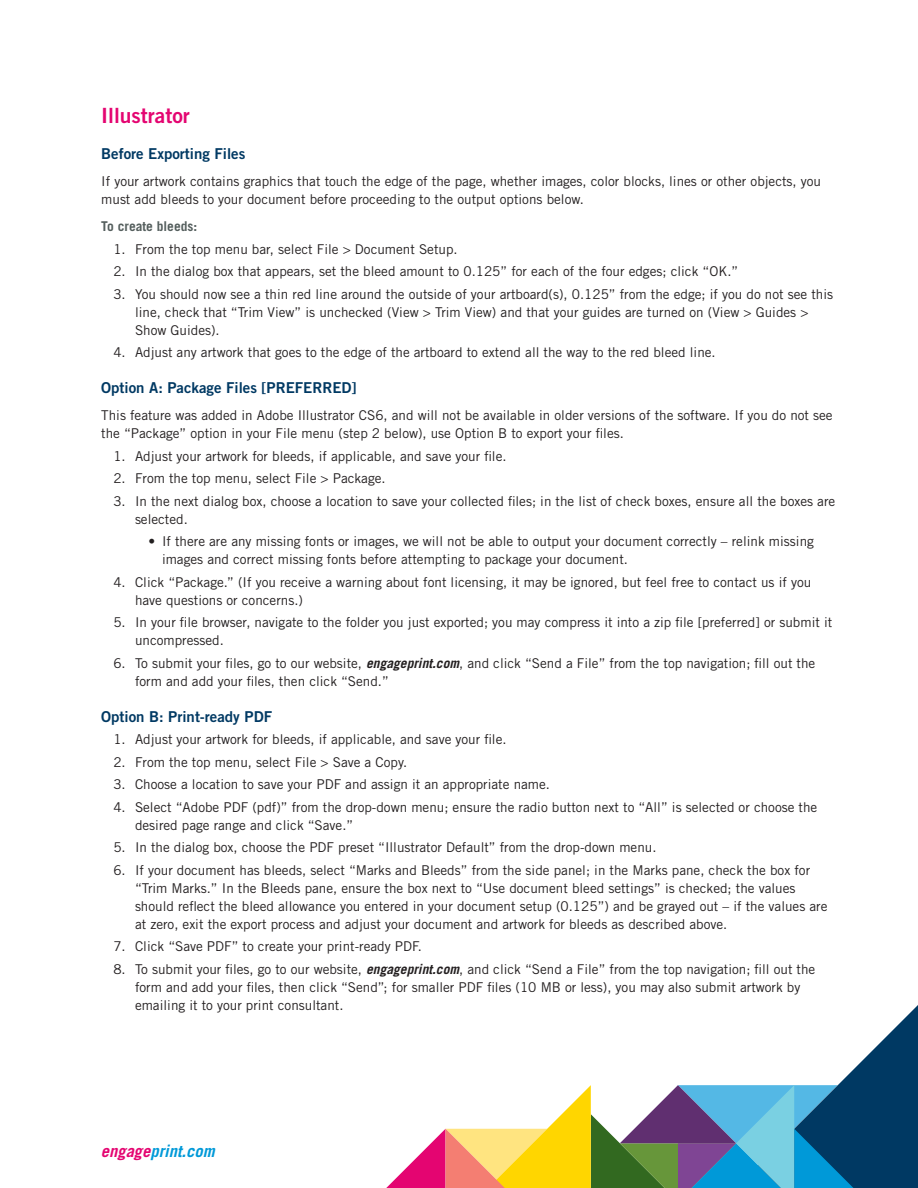
<style>
.page{position:relative;width:918px;height:1188px;background:#fff}
.page>*{position:absolute;margin:0;border:0;box-sizing:border-box;transform-origin:0 0}
.t1{font:21px "Trade Gothic LT Std Bd 2";color:#e40571}
.t2{font:italic 700 16.5px "Trade Gothic LT Std";color:#0099d8}
.t3{font:15px "Trade Gothic LT Std Bd 2";color:#003963}
.t4{font:13.5px/18px "Trade Gothic LT Std";color:#231f20}
.t5{font:700 13.5px "Trade Gothic LT Std";color:#555f5e}
.s1{font-weight:700;font-style:italic}
.s2{color:#e40571}
</style>
<div class="page">
<svg style="left:386px;top:1005px;width:532px;height:183px"></svg>
<h1 class="t1" style="left:101px;top:103px;width:90px">Illustrator</h1>
<p class="t3" style="left:101px;top:145px;width:146px">Before Exporting Files</p>
<p class="t4" style="left:101px;top:172px;width:721px">If your artwork contains graphics that touch the edge of the page, whether images, color blocks, lines or other objects, you must add bleeds to your document before proceeding to the output options below.</p>
<p class="t5" style="left:101px;top:218px;width:98px">To create bleeds:</p>
<p class="t4" style="left:113px;top:240px;width:346px">1. From the top menu bar, select File &gt; Document Setup.</p>
<p class="t4" style="left:113px;top:262px;width:626px">2. In the dialog box that appears, set the bleed amount to 0.125” for each of the four edges; click “OK.”</p>
<p class="t4" style="left:135px;top:285px;width:700px;text-indent:-22px">3. You should now see a thin red line around the outside of your artboard(s), 0.125” from the edge; if you do not see this line, check that “Trim View” is unchecked (View &gt; Trim View) and that your guides are turned on (View &gt; Guides &gt;<br>Show Guides).</p>
<p class="t4" style="left:113px;top:343px;width:604px">4. Adjust any artwork that goes to the edge of the artboard to extend all the way to the red bleed line.</p>
<p class="t3" style="left:101px;top:379px;width:257px">Option A: Package Files [PREFERRED]</p>
<p class="t4" style="left:101px;top:406px;width:733px">This feature was added in Adobe Illustrator CS6, and will not be available in older versions of the software. If you do not see the “Package” option in your File menu (step 2 below), use Option B to export your files.</p>
<p class="t4" style="left:113px;top:447px;width:395px">1. Adjust your artwork for bleeds, if applicable, and save your file.</p>
<p class="t4" style="left:113px;top:469px;width:274px">2. From the top menu, select File &gt; Package.</p>
<p class="t4" style="left:135px;top:492px;width:702px;text-indent:-22px">3. In the next dialog box, choose a location to save your collected files; in the list of check boxes, ensure all the boxes are selected.</p>
<p class="t4" style="left:162px;top:532px;width:653px;text-indent:-14px">• If there are any missing fonts or images, we will not be able to output your document correctly – relink missing images and correct missing fonts before attempting to package your document.</p>
<p class="t4" style="left:135px;top:573px;width:678px;text-indent:-22px">4. Click “Package.” (If you receive a warning about font licensing, it may be ignored, but feel free to contact us if you have questions or concerns.)</p>
<p class="t4" style="left:135px;top:613px;width:699px;text-indent:-22px">5. In your file browser, navigate to the folder you just exported; you may compress it into a zip file [preferred] or submit it uncompressed.</p>
<p class="t4" style="left:135px;top:654px;width:682px;text-indent:-22px">6. To submit your files, go to our website, <span class="s1">engageprint.com</span>, and click “Send a File” from the top navigation; fill out the form and add your files, then click “Send.”</p>
<p class="t3" style="left:101px;top:707px;width:172px">Option B: Print-ready PDF</p>
<p class="t4" style="left:113px;top:730px;width:395px">1. Adjust your artwork for bleeds, if applicable, and save your file.</p>
<p class="t4" style="left:113px;top:753px;width:295px">2. From the top menu, select File &gt; Save a Copy.</p>
<p class="t4" style="left:113px;top:775px;width:438px">3. Choose a location to save your PDF and assign it an appropriate name.</p>
<p class="t4" style="left:135px;top:798px;width:684px;text-indent:-22px">4. Select “Adobe PDF (pdf)” from the drop-down menu; ensure the radio button next to “All” is selected or choose the desired page range and click “Save.”</p>
<p class="t4" style="left:113px;top:838px;width:545px">5. In the dialog box, choose the PDF preset “Illustrator Default” from the drop-down menu.</p>
<p class="t4" style="left:135px;top:861px;width:694px;text-indent:-22px">6. If your document has bleeds, select “Marks and Bleeds” from the side panel; in the Marks pane, check the box for “Trim Marks.” In the Bleeds pane, ensure the box next to “Use document bleed settings” is checked; the values should reflect the bleed allowance you entered in your document setup (0.125”) and be grayed out – if the values are at zero, exit the export process and adjust your document and artwork for bleeds as described above.</p>
<p class="t4" style="left:113px;top:937px;width:310px">7. Click “Save PDF” to create your print-ready PDF.</p>
<p class="t4" style="left:135px;top:960px;width:682px;text-indent:-22px">8. To submit your files, go to our website, <span class="s1">engageprint.com</span>, and click “Send a File” from the top navigation; fill out the form and add your files, then click “Send”; for smaller PDF files (10 MB or less), you may also submit artwork by emailing it to your print consultant.</p>
<p class="t2" style="left:101px;top:1141px;width:115px"><span class="s2">engage</span>print.com</p>
</div>
